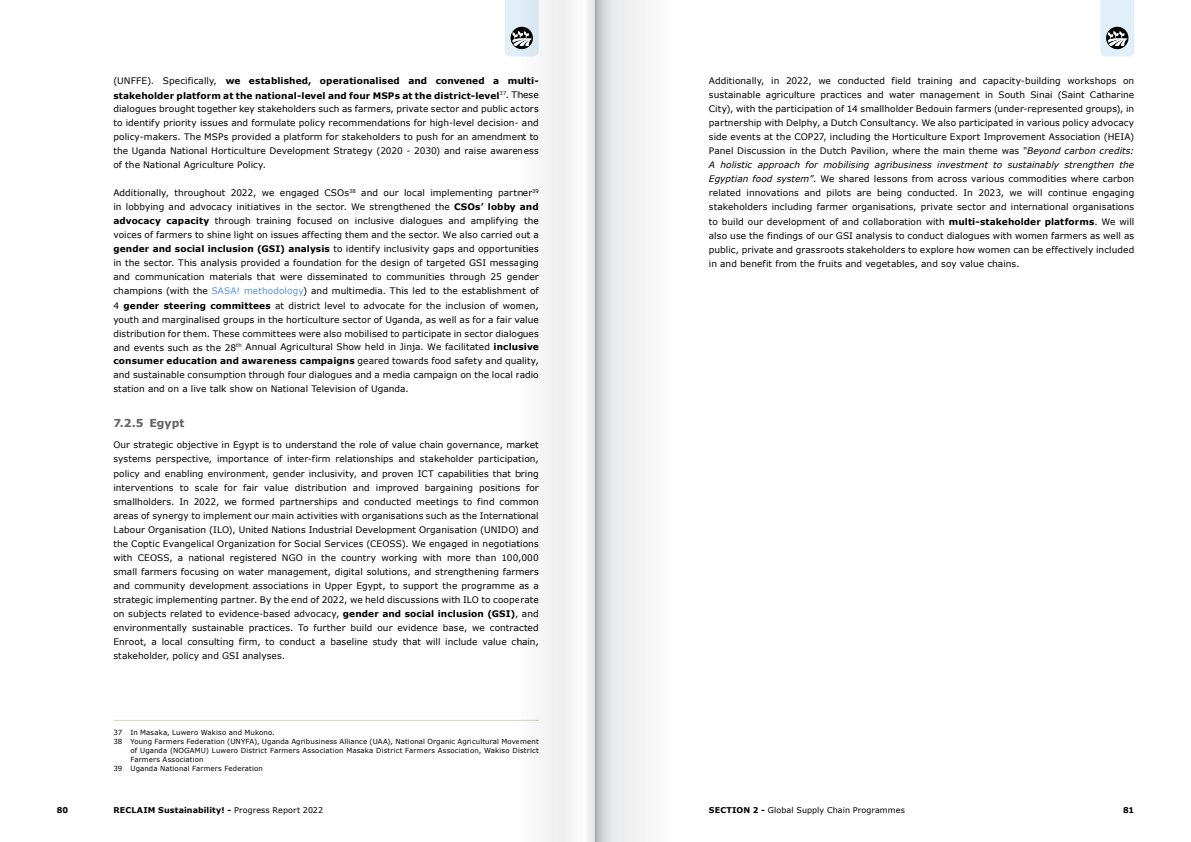
<style>
.page{position:relative;width:1191px;height:842px;background:#fff}
.page>*{position:absolute;margin:0;border:0;box-sizing:border-box;transform-origin:0 0}
.t1{font:700 11px "Verdana";color:#636466}
.t2{font:9px/14px "Verdana";letter-spacing:.005em;color:#000;text-align:justify}
.t3{font:700 8px "Verdana";letter-spacing:.015em;color:#000}
.t4{font:8px "Verdana";letter-spacing:.01em;color:#000}
.t5{font:7px "Verdana";letter-spacing:.015em;color:#000}
.s1{font-weight:700}
.s2{color:#5a92e5}
.s3{font-style:italic}
.s4{font-weight:400}
</style>
<div class="page">
<svg style="left:1100px;top:0;width:34px;height:56px;background:#c6d2da"></svg>
<svg style="left:505px;top:0;width:14px;height:56px"></svg>
<hr style="left:113px;top:720px;width:426px;height:1px;background:#d9d9c3">
<div style="left:519px;top:0;width:76px;height:842px;background:#f4f5f5"></div>
<svg style="left:595px;top:0;width:52px;height:842px"></svg>
<p class="t2" style="left:113px;top:74px;width:427px">(UNFFE). Specifically, <span class="s1">we established, operationalised and convened a multi&shy;stakeholder platform at the national-level and four MSPs at the district-level</span><sup>37</sup>. These dialogues brought together key stakeholders such as farmers, private sector and public actors to identify priority issues and formulate policy recommendations for high-level decision- and policy-makers. The MSPs provided a platform for stakeholders to push for an amendment to the Uganda National Horticulture Development Strategy (2020 - 2030) and raise awareness of the National Agriculture Policy.</p>
<p class="t2" style="left:113px;top:186px;width:427px">Additionally, throughout 2022, we engaged CSOs<sup>38</sup> and our local implementing partner<sup>39 </sup>in lobbying and advocacy initiatives in the sector. We strengthened the <span class="s1">CSOs’ lobby and advocacy capacity</span> through training focused on inclusive dialogues and amplifying the voices of farmers to shine light on issues affecting them and the sector. We also carried out a <span class="s1">gender and social inclusion (GSI) analysis</span> to identify inclusivity gaps and opportunities in the sector. This analysis provided a foundation for the design of targeted GSI messaging and communication materials that were disseminated to communities through 25 gender champions (with the <span class="s2">SASA! methodology</span>) and multimedia. This led to the establishment of 4 <span class="s1">gender steering committees</span> at district level to advocate for the inclusion of women, youth and marginalised groups in the horticulture sector of Uganda, as well as for a fair value distribution for them. These committees were also mobilised to participate in sector dialogues and events such as the 28<sup>th</sup> Annual Agricultural Show held in Jinja. We facilitated <span class="s1">inclusive consumer education and awareness campaigns</span> geared towards food safety and quality, and sustainable consumption through four dialogues and a media campaign on the local radio station and on a live talk show on National Television of Uganda.</p>
<p class="t1" style="left:113px;top:416px;width:73px">7.2.5 Egypt</p>
<p class="t2" style="left:113px;top:438px;width:427px">Our strategic objective in Egypt is to understand the role of value chain governance, market systems perspective, importance of inter-firm relationships and stakeholder participation, policy and enabling environment, gender inclusivity, and proven ICT capabilities that bring interventions to scale for fair value distribution and improved bargaining positions for smallholders. In 2022, we formed partnerships and conducted meetings to find common areas of synergy to implement our main activities with organisations such as the International Labour Organisation (ILO), United Nations Industrial Development Organisation (UNIDO) and the Coptic Evangelical Organization for Social Services (CEOSS). We engaged in negotiations with CEOSS, a national registered NGO in the country working with more than 100,000 small farmers focusing on water management, digital solutions, and strengthening farmers and community development associations in Upper Egypt, to support the programme as a strategic implementing partner. By the end of 2022, we held discussions with ILO to cooperate on subjects related to evidence-based advocacy, <span class="s1">gender and social inclusion (GSI)</span>, and environmentally sustainable practices. To further build our evidence base, we contracted Enroot, a local consulting firm, to conduct a baseline study that will include value chain, stakeholder, policy and GSI analyses.</p>
<p class="t5" style="left:113px;top:728px;width:163px">37 In Masaka, Luwero Wakiso and Mukono.</p>
<p class="t5" style="left:113px;top:737px;width:427px">38 Young Farmers Federation (UNYFA), Uganda Agribusiness Alliance (UAA), National Organic Agricultural Movement</p>
<p class="t5" style="left:130px;top:746px;width:410px">of Uganda (NOGAMU) Luwero District Farmers Association Masaka District Farmers Association, Wakiso District</p>
<p class="t5" style="left:130px;top:755px;width:75px">Farmers Association</p>
<p class="t5" style="left:113px;top:764px;width:151px">39 Uganda National Farmers Federation</p>
<p class="t2" style="left:709px;top:74px;width:427px">Additionally, in 2022, we conducted field training and capacity-building workshops on sustainable agriculture practices and water management in South Sinai (Saint Catharine City), with the participation of 14 smallholder Bedouin farmers (under-represented groups), in partnership with Delphy, a Dutch Consultancy. We also participated in various policy advocacy side events at the COP27, including the Horticulture Export Improvement Association (HEIA)<br>Panel Discussion in the Dutch Pavilion, where the main theme was <span class="s3">“Beyond carbon credits:<br>A holistic approach for mobilising agribusiness investment to sustainably strengthen the Egyptian food system”</span>. We shared lessons from across various commodities where carbon related innovations and pilots are being conducted. In 2023, we will continue engaging stakeholders including farmer organisations, private sector and international organisations to build our development of and collaboration with <span class="s1">multi-stakeholder platforms</span>. We will also use the findings of our GSI analysis to conduct dialogues with women farmers as well as public, private and grassroots stakeholders to explore how women can be effectively included in and benefit from the fruits and vegetables, and soy value chains.</p>
<p class="t3" style="left:57px;top:804px;width:13px">80</p>
<p class="t3" style="left:113px;top:804px;width:211px">RECLAIM Sustainability! - <span class="s4">Progress Report 2022</span></p>
<p class="t4" style="left:709px;top:804px;width:197px"><span class="s1">SECTION 2 -</span> Global Supply Chain Programmes</p>
<p class="t3" style="left:1123px;top:804px;width:13px">81</p>
</div>
